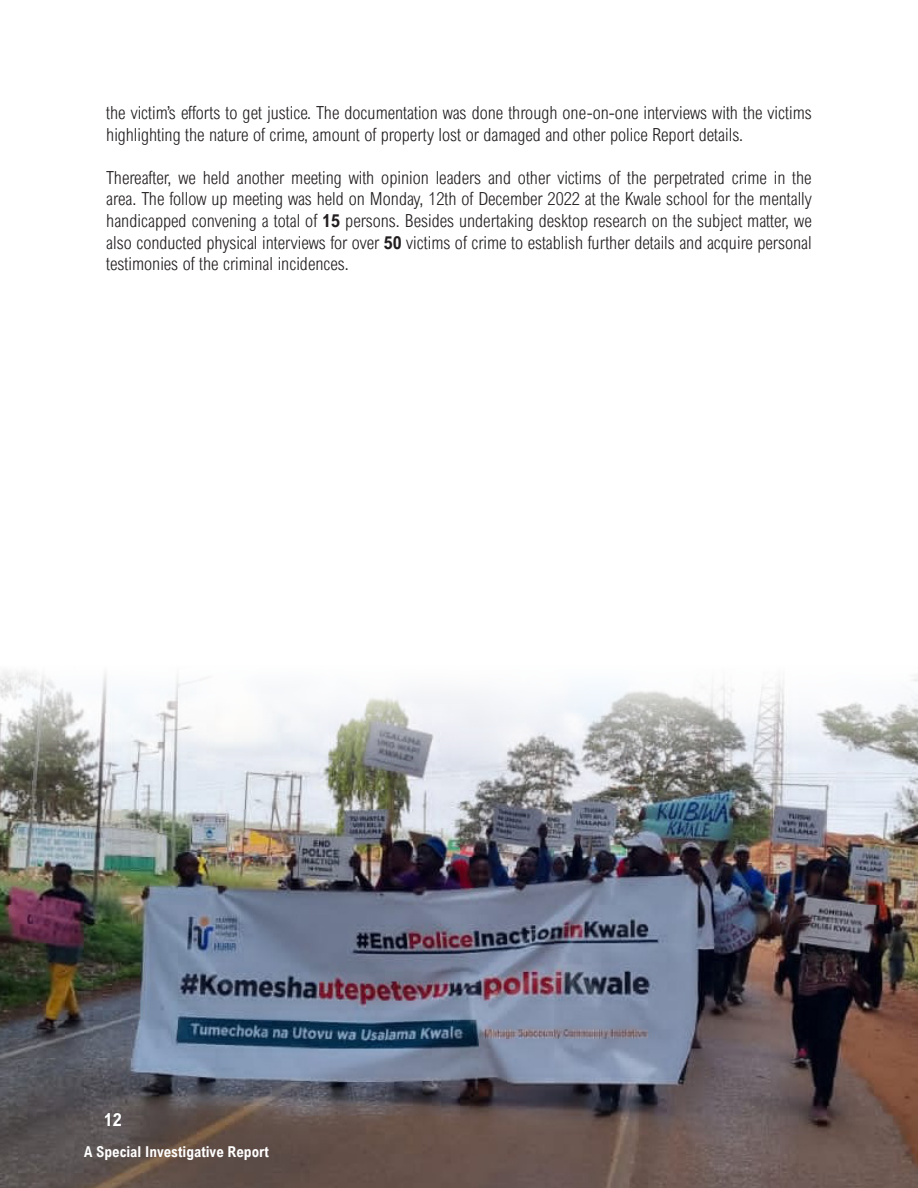
<style>
.page{position:relative;width:918px;height:1188px;background:#fff}
.page>*{position:absolute;margin:0;border:0;box-sizing:border-box;transform-origin:0 0}
.t1{font:300 18px/21.6px "Arial Nova Cond";color:#231f20}
.t2{font:700 18px "Arial Nova Cond";color:#fff}
.t3{font:700 15px "Arial Nova Cond";color:#fff}
.s1{font-weight:700}
</style>
<div class="page">
<img style="left:0;top:671px;width:918px;height:517px">
<p class="t1" style="left:106px;top:102px;width:707px">the victim’s efforts to get justice. The documentation was done through one-on-one interviews with the victims highlighting the nature of crime, amount of property lost or damaged and other police Report details.</p>
<p class="t1" style="left:106px;top:166px;width:707px;text-align:justify">Thereafter, we held another meeting with opinion leaders and other victims of the perpetrated crime in the area. The follow up meeting was held on Monday, 12th of December 2022 at the Kwale school for the mentally handicapped convening a total of <span class="s1">15</span> persons. Besides undertaking desktop research on the subject matter, we also conducted physical interviews for over <span class="s1">50</span> victims of crime to establish further details and acquire personal testimonies of the criminal incidences.</p>
<p class="t2" style="left:104px;top:1109px;width:19px">12</p>
<p class="t3" style="left:84px;top:1142px;width:186px">A Special Investigative Report</p>
</div>
